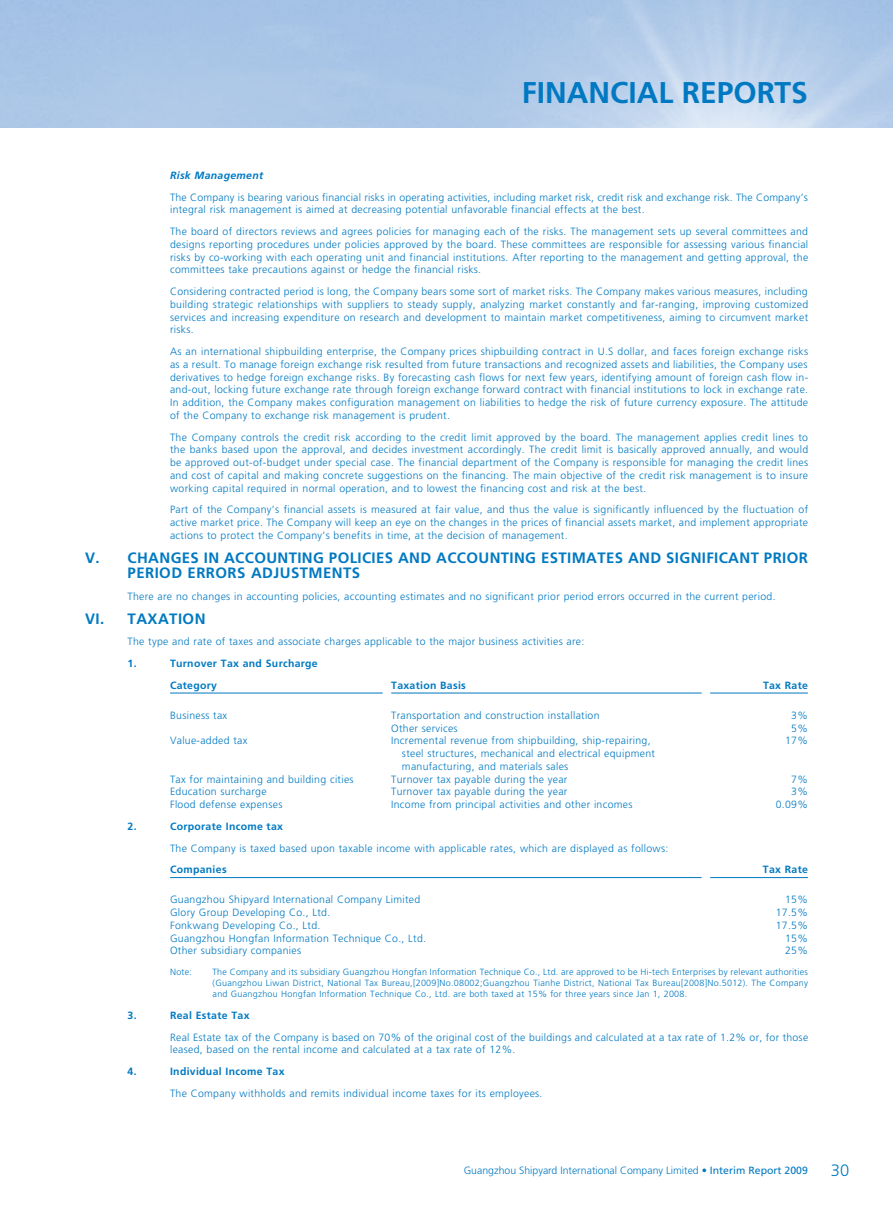
<style>
.page{position:relative;width:893px;height:1212px;background:#fff}
.page>*{position:absolute;margin:0;border:0;box-sizing:border-box;transform-origin:0 0}
.t1{font:700 30px "Frutiger LT Std";color:#0079c2}
.t2{font:300 16.5px "Frutiger LT Std";color:#0079c2}
.t3{font:700 15px "Frutiger LT Std";letter-spacing:.025em;color:#0079c2}
.t4{font:300 10.5px/12.8px "Frutiger LT Std";letter-spacing:.03em;color:#0079c2}
.t5{font:700 10.5px "Frutiger LT Std";letter-spacing:.03em;color:#0079c2}
.t6{font:300 10.5px "Frutiger LT Std";color:#0079c2}
.t7{font:italic 700 10.5px "Frutiger LT Std";letter-spacing:.03em;color:#0079c2}
.t8{font:300 9px/11.2px "Frutiger LT Std";letter-spacing:.03em;color:#0079c2}
.s1{font-weight:400}
</style>
<div class="page">
<img style="left:0;top:0;width:1px;height:128px">
<hr style="left:170px;top:693px;width:213px;height:1px;background:#0079c2">
<hr style="left:391px;top:693px;width:311px;height:1px;background:#0079c2">
<hr style="left:710px;top:693px;width:98px;height:1px;background:#0079c2">
<hr style="left:170px;top:877px;width:532px;height:1px;background:#0079c2">
<hr style="left:710px;top:877px;width:98px;height:1px;background:#0079c2">
<h1 class="t1" style="left:522px;top:75px;width:33px">Financial</h1>
<h1 class="t1" style="left:682px;top:75px;width:37px">Reports</h1>
<h3 class="t3" style="left:85px;top:549px;width:16px">V.</h3>
<h3 class="t3" style="left:85px;top:610px;width:21px">VI.</h3>
<p class="t7" style="left:170px;top:169px;width:95px">Risk Management</p>
<p class="t4" style="left:170px;top:191px;width:639px">The Company is bearing various financial risks in operating activities, including market risk, credit risk and exchange risk. The Company s’ integral risk management is aimed at decreasing potential unfavorable financial effects at the best.</p>
<p class="t4" style="left:170px;top:225px;width:640px;text-align:justify">The board of directors reviews and agrees policies for managing each of the risks. The management sets up several committees and designs reporting procedures under policies approved by the board. These committees are responsible for assessing various financial risks by co-working with each operating unit and financial institutions. After reporting to the management and getting approval, the committees take precautions against or hedge the financial risks.</p>
<p class="t4" style="left:170px;top:285px;width:640px;text-align:justify">Considering contracted period is long, the Company bears some sort of market risks. The Company makes various measures, including building strategic relationships with suppliers to steady supply, analyzing market constantly and far-ranging, improving customized services and increasing expenditure on research and development to maintain market competitiveness, aiming to circumvent market risks.</p>
<p class="t4" style="left:170px;top:345px;width:640px">As an international shipbuilding enterprise, the Company prices shipbuilding contract in U S. dollar, and faces foreign exchange risks as a result. To manage foreign exchange risk resulted from future transactions and recognized assets and liabilities, the Company uses</p>
<p class="t4" style="left:170px;top:383px;width:640px">and-out, locking future exchange rate through foreign exchange forward contract with financial institutions to lock in exchange rate.</p>
<p class="t4" style="left:170px;top:371px;width:640px">derivatives to hedge foreign exchange risks. By forecasting cash flows for next few years, identifying amount of foreign cash flow in-</p>
<p class="t4" style="left:170px;top:396px;width:640px">In addition, the Company makes configuration management on liabilities to hedge the risk of future currency exposure. The attitude of the Company to exchange risk management is prudent.</p>
<p class="t4" style="left:170px;top:431px;width:640px;text-align:justify">The Company controls the credit risk according to the credit limit approved by the board. The management applies credit lines to the banks based upon the approval, and decides investment accordingly. The credit limit is basically approved annually, and would be approved out-of-budget under special case. The financial department of the Company is responsible for managing the credit lines and cost of capital and making concrete suggestions on the financing. The main objective of the credit risk management is to insure working capital required in normal operation, and to lowest the financing cost and risk at the best.</p>
<p class="t4" style="left:170px;top:503px;width:640px;text-align:justify">Part of the Company s’ financial assets is measured at fair value, and thus the value is significantly influenced by the fluctuation of active market price. The Company will keep an eye on the changes in the prices of financial assets market, and implement appropriate actions to protect the Company s’ benefits in time, at the decision of management.</p>
<h3 class="t3" style="left:764px;top:549px;width:19px">Prior</h3>
<h3 class="t3" style="left:128px;top:549px;width:21px">Changes</h3>
<h3 class="t3" style="left:224px;top:549px;width:22px">Accounting</h3>
<h3 class="t3" style="left:329px;top:549px;width:18px">Policies</h3>
<h3 class="t3" style="left:436px;top:549px;width:22px">Accounting</h3>
<h3 class="t3" style="left:541px;top:549px;width:19px">Estimates</h3>
<h3 class="t3" style="left:666px;top:549px;width:19px">Significant</h3>
<h3 class="t3" style="left:204px;top:549px;width:8px">in</h3>
<h3 class="t3" style="left:398px;top:549px;width:12px">and</h3>
<h3 class="t3" style="left:628px;top:549px;width:12px">and</h3>
<h3 class="t3" style="left:128px;top:564px;width:19px">Period</h3>
<p class="t4" style="left:128px;top:590px;width:649px">There are no changes in accounting policies, accounting estimates and no significant prior period errors occurred in the current period.</p>
<h3 class="t3" style="left:128px;top:610px;width:20px">Taxation</h3>
<h3 class="t3" style="left:188px;top:564px;width:20px">Errors</h3>
<h3 class="t3" style="left:251px;top:564px;width:22px">Adjustments</h3>
<p class="t4" style="left:128px;top:635px;width:458px">The type and rate of taxes and associate charges applicable to the major business activities are:</p>
<p class="t5" style="left:170px;top:657px;width:149px">Turnover Tax and Surcharge</p>
<p class="t5" style="left:128px;top:657px;width:11px">1.</p>
<p class="t5" style="left:128px;top:820px;width:11px">2.</p>
<p class="t5" style="left:170px;top:679px;width:48px">Category</p>
<p class="t5" style="left:391px;top:679px;width:76px">Taxation Basis</p>
<p class="t4" style="left:170px;top:709px;width:59px">Business tax</p>
<p class="t4" style="left:391px;top:709px;width:210px">Transportation and construction installation</p>
<p class="t4" style="left:170px;top:734px;width:79px">Value-added tax</p>
<p class="t4" style="left:391px;top:722px;width:261px">Other services<br>Incremental revenue from shipbuilding, ship-repairing,</p>
<p class="t4" style="left:402px;top:747px;width:254px">steel structures, mechanical and electrical equipment manufacturing, and materials sales</p>
<p class="t4" style="left:170px;top:773px;width:185px">Tax for maintaining and building cities</p>
<p class="t4" style="left:391px;top:773px;width:178px">Turnover tax payable during the year</p>
<p class="t4" style="left:170px;top:785px;width:98px">Education surcharge</p>
<p class="t4" style="left:391px;top:785px;width:178px">Turnover tax payable during the year</p>
<p class="t4" style="left:170px;top:798px;width:114px">Flood defense expenses</p>
<p class="t5" style="left:170px;top:820px;width:114px">Corporate Income tax</p>
<p class="t4" style="left:391px;top:798px;width:243px">Income from principal activities and other incomes</p>
<p class="t4" style="left:170px;top:842px;width:500px">The Company is taxed based upon taxable income with applicable rates, which are displayed as follows:</p>
<p class="t5" style="left:170px;top:863px;width:58px">Companies</p>
<p class="t4" style="left:170px;top:893px;width:252px">Guangzhou Shipyard International Company Limited</p>
<p class="t4" style="left:170px;top:906px;width:162px">Glory Group Developing Co., Ltd.</p>
<p class="t4" style="left:170px;top:919px;width:152px">Fonkwang Developing Co., Ltd.</p>
<p class="t4" style="left:170px;top:932px;width:257px">Guangzhou Hongfan Information Technique Co., Ltd.</p>
<p class="t5" style="left:763px;top:679px;width:46px">Tax Rate</p>
<p class="t4" style="left:791px;top:709px;width:18px">3%</p>
<p class="t4" style="left:791px;top:722px;width:18px">5%</p>
<p class="t4" style="left:785px;top:734px;width:24px">17%</p>
<p class="t4" style="left:791px;top:773px;width:18px">7%</p>
<p class="t4" style="left:791px;top:785px;width:18px">3%</p>
<p class="t4" style="left:776px;top:798px;width:34px">0.09%</p>
<p class="t5" style="left:763px;top:863px;width:46px">Tax Rate</p>
<p class="t4" style="left:785px;top:893px;width:24px">15%</p>
<p class="t4" style="left:776px;top:906px;width:34px">17.5%</p>
<p class="t4" style="left:776px;top:919px;width:34px">17.5%</p>
<p class="t4" style="left:785px;top:932px;width:24px">15%</p>
<p class="t5" style="left:128px;top:1009px;width:11px">3.</p>
<p class="t5" style="left:128px;top:1065px;width:11px">4.</p>
<p class="t4" style="left:170px;top:944px;width:133px">Other subsidiary companies</p>
<p class="t8" style="left:213px;top:966px;width:597px">The Company and its subsidiary Guangzhou Hongfan Information Technique Co., Ltd. are approved to be Hi-tech Enterprises by relevant authorities</p>
<p class="t4" style="left:785px;top:944px;width:24px">25%</p>
<p class="t8" style="left:170px;top:966px;width:24px">Note:</p>
<p class="t8" style="left:213px;top:977px;width:597px">(Guangzhou Liwan District, National Tax Bureau [, 2009]No.08002;Guangzhou Tianhe District, National Tax Bureau[2008]No.5012 .) The Company and Guangzhou Hongfan Information Technique Co., Ltd. are both taxed at 15% for three years since Jan 1, 2008.</p>
<p class="t5" style="left:170px;top:1009px;width:81px">Real Estate Tax</p>
<p class="t4" style="left:170px;top:1031px;width:640px">Real Estate tax of the Company is based on 70% of the original cost of the buildings and calculated at a tax rate of 1.2% or, for those leased, based on the rental income and calculated at a tax rate of 12%.</p>
<p class="t5" style="left:170px;top:1065px;width:116px">Individual Income Tax</p>
<p class="t4" style="left:170px;top:1087px;width:374px">The Company withholds and remits individual income taxes for its employees.</p>
<p class="t6" style="left:464px;top:1164px;width:346px">Guangzhou Shipyard International Company Limited <span class="s1">• Interim Report 2009</span></p>
<h2 class="t2" style="left:831px;top:1161px;width:20px">30</h2>
</div>
